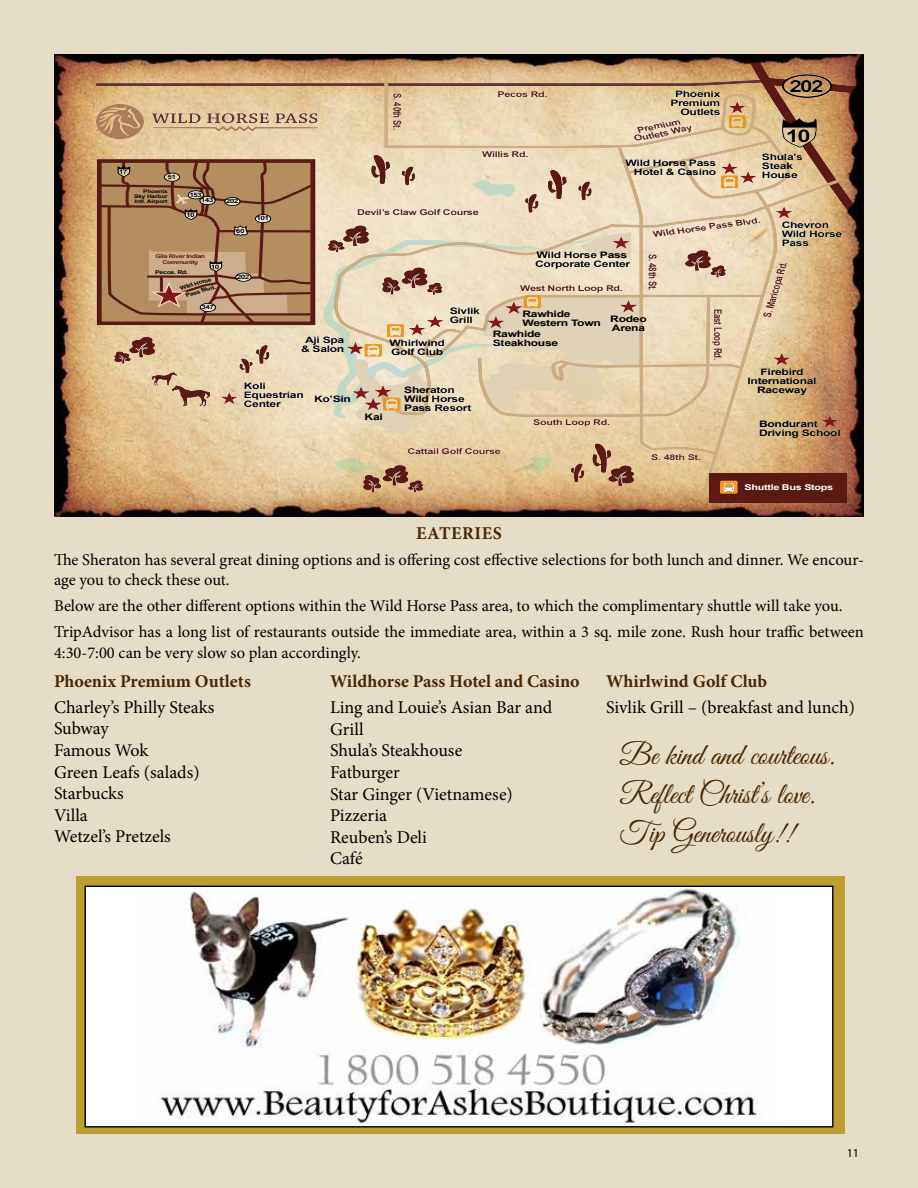
<style>
.page{position:relative;width:918px;height:1188px;background:#e5ddc8}
.page>*{position:absolute;margin:0;border:0;box-sizing:border-box;transform-origin:0 0}
.t1{font:30px/39px "Great Vibes";color:#482700}
.t2{font:18px/21.6px "Minion Pro";color:#000}
.t3{font:700 18px "Minion Pro";color:#482700}
.t4{font:700 18px "Minion Pro";letter-spacing:.03em;color:#482700}
.t5{font:700 17.55px "Arial";color:#000;scale:1.36 1}
.t6{font:700 16.65px "Arial";color:#000;scale:1.36 1}
.t7{font:16.5px/19.5px "Minion Pro";color:#000}
.t8{font:13.5px "Myriad Pro";color:#000}
.t9{font:12px "Myriad Pro";color:#000}
.t10{font:700 10.8px "Arial";letter-spacing:-.025em;color:#5b1915;scale:.74 1}
.t11{font:700 10.65px "Arial";color:#5b1915;scale:.77 1}
.t12{font:700 9px/9px "Arial";letter-spacing:-.025em;color:#000;scale:1.36 1}
.t13{font:700 8.1px "Arial";color:#5b1915;scale:1.34 1}
.t14{font:italic 700 8.1px/8.1px "Arial";color:#5b1915;scale:1.32 1}
.t15{font:700 7.95px "Arial";letter-spacing:-.025em;color:#5b1915;scale:1.36 1}
.t16{font:700 7.95px "Arial";letter-spacing:-.025em;color:#fff;scale:1.36 1}
.t17{font:700 6.15px "Arial";letter-spacing:-.075em;color:#000;scale:1.36 1}
.t18{font:700 6px "Arial";color:#000;scale:1.36 1}
.t19{font:italic 700 5.4px/8.4px "Arial";color:#000;text-align:center;scale:1.27 1}
.t20{font:700 5.25px/5.8px "Arial";letter-spacing:-.05em;color:#5b1915;text-align:center;scale:1.36 1}
.t21{font:700 5.25px "Arial";letter-spacing:-.05em;color:#000;scale:1.36 1}
.t22{font:700 4.8px/4.8px "Arial";letter-spacing:-.025em;color:#000;text-align:justify;scale:1.36 1}
</style>
<div class="page">
<div style="left:76px;top:877px;width:769px;height:257px;background:#bc9e32"></div>
<img style="left:54px;top:54px;width:810px;height:462px">
<svg style="left:65px;top:61px;width:27px;height:452px;background:#c08b58"></svg>
<svg style="left:92px;top:61px;width:768px;height:452px"></svg>
<div style="left:85px;top:886px;width:748px;height:241px;background:#fff"></div>
<img style="left:160px;top:888px;width:603px;height:238px">
<div style="left:85px;top:886px;width:748px;height:242px;border:1px solid #000"></div>
<p class="t17" style="left:119px;top:168px;width:8px">17</p>
<p class="t17" style="left:168px;top:173px;width:8px">51</p>
<p class="t22" style="left:134px;top:189px;width:26px;text-indent:9px">Phoenix Sky Harbor Intl. Airport</p>
<p class="t17" style="left:189px;top:190px;width:11px">153</p>
<p class="t17" style="left:201px;top:196px;width:11px">143</p>
<p class="t17" style="left:186px;top:211px;width:8px">10</p>
<p class="t17" style="left:226px;top:197px;width:11px">202</p>
<p class="t17" style="left:236px;top:227px;width:8px">60</p>
<p class="t17" style="left:257px;top:214px;width:11px">101</p>
<p class="t20" style="left:155px;top:253px;width:38px">Gila River Indian<br>Community</p>
<p class="t17" style="left:211px;top:262px;width:8px">10</p>
<p class="t21" style="left:155px;top:269px;width:26px">Pecos. Rd.</p>
<p class="t19" style="left:180px;top:284px;width:29px;rotate:-17deg">Wild Horse<br>Pass Blvd.</p>
<p class="t18" style="left:201px;top:303px;width:11px">347</p>
<p class="t17" style="left:237px;top:273px;width:11px">202</p>
<p class="t12" style="left:301px;top:336px;width:33px;text-align:center">Aji Spa &amp; Salon</p>
<p class="t10" style="left:404px;top:93px;width:51px;rotate:90deg">S. 40th St.</p>
<p class="t15" style="left:497px;top:88px;width:38px">Pecos Rd.</p>
<p class="t15" style="left:482px;top:149px;width:35px">Willis Rd.</p>
<p class="t15" style="left:357px;top:207px;width:91px">Devil’s Claw Golf Course</p>
<p class="t12" style="left:670px;top:90px;width:38px;text-align:right">Phoenix<br>Premium<br>Outlets</p>
<p class="t14" style="left:633px;top:127px;width:46px;text-indent:5px;rotate:-11deg">Premium<br>Outlets Way</p>
<p class="t6" style="left:789px;top:75px;width:27px">202</p>
<p class="t5" style="left:786px;top:124px;width:20px">10</p>
<p class="t12" style="left:626px;top:159px;width:68px;text-align:right">Wild Horse Pass<br>Hotel &amp; Casino</p>
<p class="t12" style="left:762px;top:153px;width:32px">Shula's<br>Steak<br>House</p>
<p class="t13" style="left:653px;top:229px;width:82px;rotate:-8deg">Wild Horse Pass Blvd.</p>
<p class="t12" style="left:782px;top:220px;width:46px">Chevron<br>Wild Horse<br>Pass</p>
<p class="t12" style="left:450px;top:307px;width:24px">Sivlik<br>Grill</p>
<p class="t12" style="left:389px;top:339px;width:42px">Whirlwind<br>Golf Club</p>
<p class="t12" style="left:535px;top:250px;width:72px">Wild Horse Pass<br>Corporate Center</p>
<p class="t15" style="left:520px;top:283px;width:77px">West North Loop Rd.</p>
<p class="t10" style="left:660px;top:254px;width:51px;rotate:90deg">S. 48th St.</p>
<p class="t12" style="left:522px;top:310px;width:59px">Rawhide<br>Western Town</p>
<p class="t12" style="left:493px;top:330px;width:50px">Rawhide<br>Steakhouse</p>
<p class="t12" style="left:610px;top:315px;width:28px">Rodeo<br>Arena</p>
<p class="t10" style="left:725px;top:309px;width:71px;rotate:90deg">East Loop Rd.</p>
<p class="t11" style="left:760px;top:315px;width:77px;rotate:-73deg">S. Maricopa Rd.</p>
<p class="t12" style="left:244px;top:382px;width:46px">Koli<br>Equestrian<br>Center</p>
<p class="t12" style="left:314px;top:395px;width:29px">Ko’Sin</p>
<p class="t12" style="left:365px;top:412px;width:15px">Kai</p>
<p class="t12" style="left:404px;top:385px;width:51px">Sheraton<br>Wild Horse<br>Pass Resort</p>
<p class="t15" style="left:408px;top:446px;width:70px">Cattail Golf Course</p>
<p class="t15" style="left:533px;top:417px;width:58px">South Loop Rd.</p>
<p class="t15" style="left:651px;top:452px;width:38px">S. 48th St.</p>
<p class="t12" style="left:747px;top:367px;width:52px;text-align:center">Firebird<br>International<br>Raceway</p>
<p class="t12" style="left:759px;top:420px;width:62px">Bondurant<br>Driving School</p>
<p class="t16" style="left:744px;top:482px;width:67px">Shuttle Bus Stops</p>
<p class="t4" style="left:416px;top:521px;width:87px">EATERIES</p>
<p class="t7" style="left:54px;top:550px;width:812px">The Sheraton has several great dining options and is offering cost effective selections for both lunch and dinner. We encour&shy;age you to check these out.</p>
<p class="t7" style="left:54px;top:593px;width:812px;line-height:26.2px">Below are the other different options within the Wild Horse Pass area, to which the complimentary shuttle will take you.<br>TripAdvisor has a long list of restaurants outside the immediate area, within a 3 sq. mile zone. Rush hour traffic between</p>
<p class="t7" style="left:54px;top:643px;width:308px">4:30-7:00 can be very slow so plan accordingly.</p>
<p class="t3" style="left:54px;top:668px;width:198px">Phoenix Premium Outlets</p>
<p class="t2" style="left:54px;top:696px;width:162px">Charley’s Philly Steaks<br>Subway<br>Famous Wok<br>Green Leafs (salads)<br>Starbucks<br>Villa<br>Wetzel’s Pretzels</p>
<p class="t3" style="left:330px;top:669px;width:251px">Wildhorse Pass Hotel and Casino</p>
<p class="t2" style="left:330px;top:697px;width:224px">Ling and Louie’s Asian Bar and<br>Grill<br>Shula’s Steakhouse<br>Fatburger<br>Star Ginger (Vietnamese)<br>Pizzeria<br>Reuben’s Deli<br>Café</p>
<p class="t3" style="left:606px;top:669px;width:163px">Whirlwind Golf Club</p>
<p class="t2" style="left:606px;top:697px;width:250px">Sivlik Grill – (breakfast and lunch)</p>
<h1 class="t1" style="left:620px;top:737px;width:217px">Be kind and courteous.<br>Reflect Christ’s love.<br>Tip Generously!!</h1>
<p class="t9" style="left:847px;top:1145px;width:14px">11</p>
<p class="t8" style="left:851px;top:1145px;width:14px">11</p>
</div>
